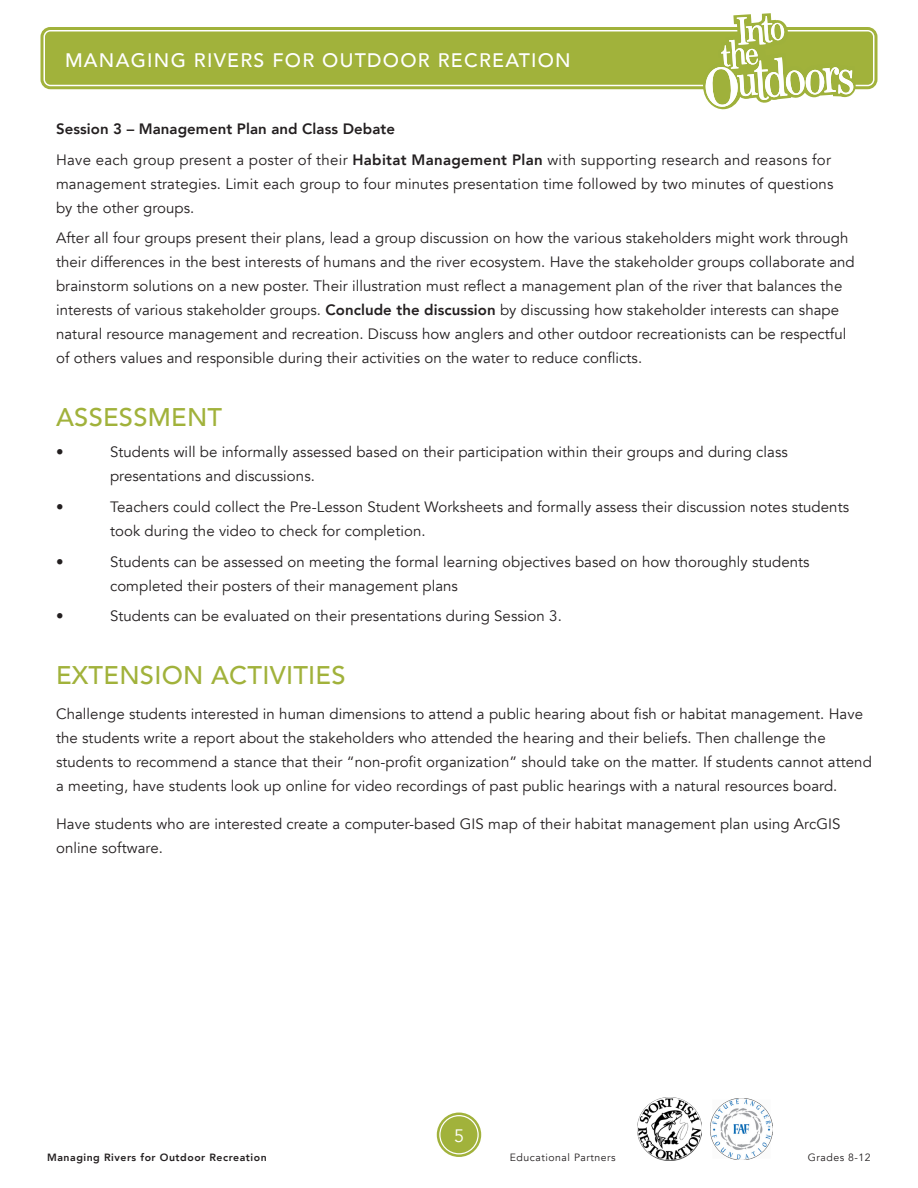
<style>
.page{position:relative;width:918px;height:1188px;background:#fff}
.page>*{position:absolute;margin:0;border:0;box-sizing:border-box;transform-origin:0 0}
.body{font:500 25.5px "Avenir";letter-spacing:.01em;color:#a1b23b}
.t1{font:500 19.5px "Avenir";letter-spacing:.065em;color:#fff}
.t2{font:18px "Avenir";color:#fff}
.body-2{font:15px/24px "Avenir";letter-spacing:.005em;color:#231f20}
.body-3{font:800 15px "Avenir";letter-spacing:.005em;color:#231f20}
.t3{font:800 10.5px "Avenir";letter-spacing:.05em;color:#231f20}
.t4{font:10.5px "Avenir";letter-spacing:.05em;color:#231f20}
.s1{font-weight:800}
</style>
<div class="page">
<div style="left:45px;top:32px;width:828px;height:53px;background:#a1b23b;border-radius:5px"></div>
<div style="left:40px;top:27px;width:837px;height:62px;border:3px solid #a1b23b;border-radius:8px"></div>
<div style="left:47px;top:33px;width:824px;height:50px;border:3px solid #a1b23b;border-radius:2px"></div>
<svg style="left:702px;top:13px;width:154px;height:97px"></svg>
<div style="left:441px;top:1116px;width:36px;height:37px;background:#a1b23b;border-radius:50%"></div>
<div style="left:437px;top:1113px;width:44px;height:44px;border:2px solid #a1b23b;border-radius:50%"></div>
<div style="left:442px;top:1118px;width:34px;height:34px;border:2px solid #a1b23b;border-radius:50%"></div>
<img style="left:638px;top:1097px;width:64px;height:64px">
<img style="left:710px;top:1098px;width:63px;height:62px">
<h2 class="t1" style="left:65px;top:44px;width:507px">MANAGING RIVERS FOR OUTDOOR RECREATION</h2>
<p class="body-3" style="left:56px;top:117px;width:340px">Session 3 – Management Plan and Class Debate</p>
<p class="body-2" style="left:56px;top:148px;width:779px">Have each group present a poster of their <span class="s1">Habitat Management Plan</span> with supporting research and reasons for management strategies. Limit each group to four minutes presentation time followed by two minutes of questions by the other groups.</p>
<p class="body-2" style="left:56px;top:226px;width:800px">After all four groups present their plans, lead a group discussion on how the various stakeholders might work through their differences in the best interests of humans and the river ecosystem. Have the stakeholder groups collaborate and brainstorm solutions on a new poster. Their illustration must reflect a management plan of the river that balances the interests of various stakeholder groups. <span class="s1">Conclude the discussion</span> by discussing how stakeholder interests can shape natural resource management and recreation. Discuss how anglers and other outdoor recreationists can be respectful of others values and responsible during their activities on the water to reduce conflicts.</p>
<p class="body" style="left:56px;top:395px;width:168px">ASSESSMENT</p>
<p class="body-2" style="left:56px;top:440px;width:9px">•</p>
<p class="body-2" style="left:110px;top:440px;width:679px">Students will be informally assessed based on their participation within their groups and during class presentations and discussions.</p>
<p class="body-2" style="left:56px;top:495px;width:9px">•</p>
<p class="body-2" style="left:110px;top:495px;width:741px">Teachers could collect the Pre-Lesson Student Worksheets and formally assess their discussion notes students took during the video to check for completion.</p>
<p class="body-2" style="left:56px;top:550px;width:9px">•</p>
<p class="body-2" style="left:110px;top:550px;width:701px">Students can be assessed on meeting the formal learning objectives based on how thoroughly students completed their posters of their management plans</p>
<p class="body-2" style="left:56px;top:604px;width:9px">•</p>
<p class="body-2" style="left:110px;top:604px;width:453px">Students can be evaluated on their presentations during Session 3.</p>
<p class="body" style="left:56px;top:653px;width:291px">EXTENSION ACTIVITIES</p>
<p class="body-2" style="left:56px;top:702px;width:817px">Challenge students interested in human dimensions to attend a public hearing about fish or habitat management. Have the students write a report about the stakeholders who attended the hearing and their beliefs. Then challenge the students to recommend a stance that their “non-profit organization” should take on the matter. If students cannot attend a meeting, have students look up online for video recordings of past public hearings with a natural resources board.</p>
<p class="body-2" style="left:56px;top:812px;width:786px">Have students who are interested create a computer-based GIS map of their habitat management plan using ArcGIS online software.</p>
<p class="t2" style="left:454px;top:1125px;width:11px">5</p>
<p class="t3" style="left:47px;top:1149px;width:221px">Managing Rivers for Outdoor Recreation</p>
<p class="t4" style="left:510px;top:1151px;width:108px">Educational Partners</p>
<p class="t4" style="left:808px;top:1151px;width:65px">Grades 8-12</p>
</div>
